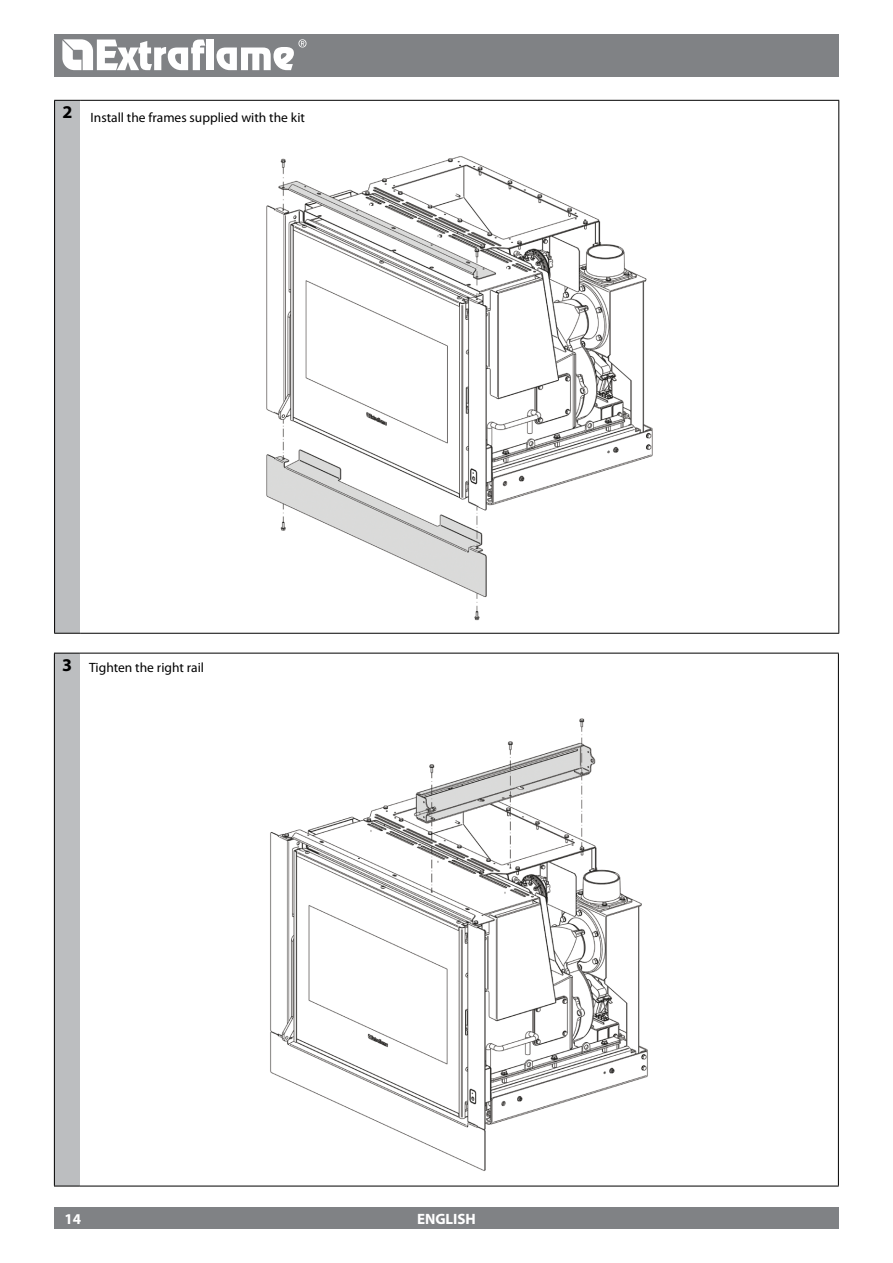
<style>
.page{position:relative;width:893px;height:1263px;background:#fff}
.page>*{position:absolute;margin:0;border:0;box-sizing:border-box;transform-origin:0 0}
.t1{font:700 18px "Myriad Pro";color:#000}
.t2{font:700 15px "Myriad Pro";color:#fff}
.t3{font:13.5px "Myriad Pro";color:#000}
</style>
<div class="page">
<div style="left:55px;top:100px;width:25px;height:533px;background:#bcbec0"></div>
<svg style="left:54px;top:100px;width:26px;height:1px"></svg>
<hr style="left:54px;top:101px;width:1px;height:532px;background:#000">
<hr style="left:80px;top:100px;width:759px;height:1px;background:#000">
<hr style="left:838px;top:101px;width:1px;height:532px;background:#000">
<svg style="left:54px;top:633px;width:26px;height:1px"></svg>
<hr style="left:80px;top:633px;width:759px;height:1px;background:#000">
<img style="left:266px;top:156px;width:387px;height:465px">
<div style="left:54px;top:653px;width:26px;height:533px;background:#bcbec0"></div>
<svg style="left:55px;top:653px;width:25px;height:1px"></svg>
<hr style="left:54px;top:653px;width:1px;height:533px;background:#000">
<hr style="left:80px;top:653px;width:759px;height:1px;background:#000">
<hr style="left:838px;top:653px;width:1px;height:533px;background:#000">
<svg style="left:54px;top:1186px;width:26px;height:1px"></svg>
<hr style="left:80px;top:1186px;width:759px;height:1px;background:#000">
<img style="left:270px;top:718px;width:378px;height:453px">
<div style="left:54px;top:34px;width:785px;height:43px;background:#808285"></div>
<div style="left:54px;top:1208px;width:785px;height:21px;background:#808285"></div>
<svg style="left:62px;top:39px;width:143px;height:31px"></svg>
<div style="left:207px;top:40px;width:7px;height:30px;background:#fff"></div>
<svg style="left:216px;top:39px;width:90px;height:31px"></svg>
<h1 class="t1" style="left:62px;top:100px;width:11px">2</h1>
<p class="t3" style="left:91px;top:109px;width:216px">I nstall the frames supplied with the kit</p>
<h1 class="t1" style="left:62px;top:653px;width:11px">3</h1>
<p class="t3" style="left:89px;top:659px;width:116px">Tighten the right rail</p>
<p class="t2" style="left:65px;top:1209px;width:18px">14</p>
<p class="t2" style="left:417px;top:1209px;width:60px">ENGLISH</p>
</div>
